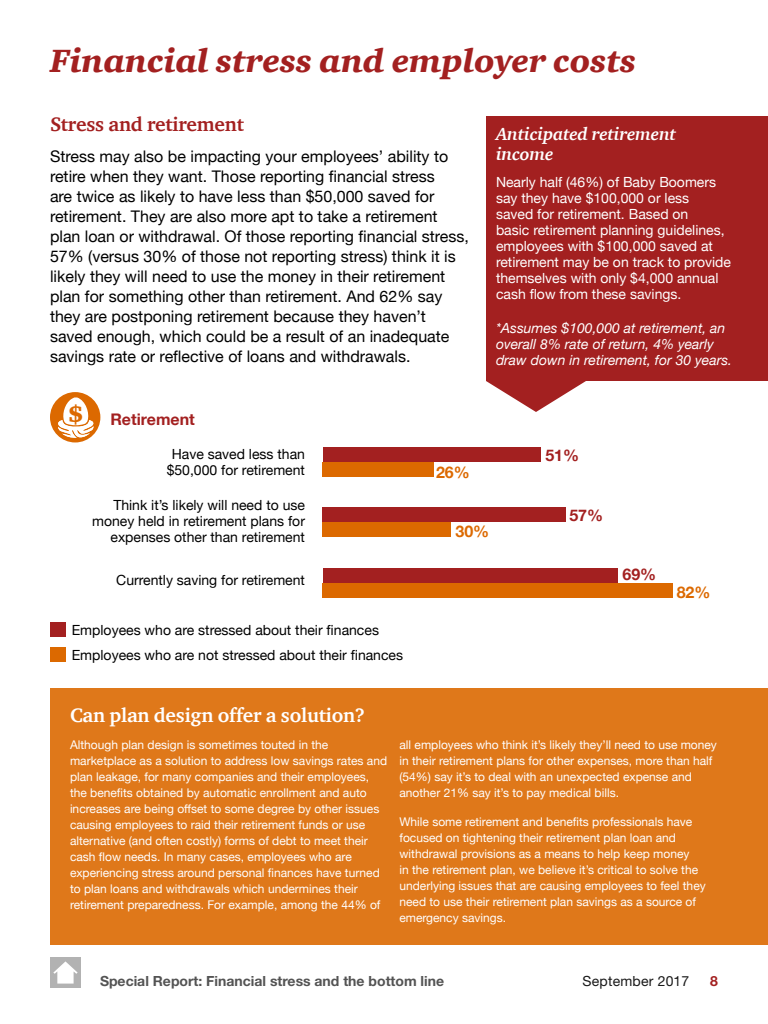
<style>
.page{position:relative;width:768px;height:1024px;background:#fff}
.page>*{position:absolute;margin:0;border:0;box-sizing:border-box;transform-origin:0 0}
.t1{font:italic 900 33px "ITC Charter Com";color:#a32020}
.t2{font:700 20px "ITC Charter Com";letter-spacing:-.01em;color:#fff}
.t3{font:700 20px "ITC Charter Com";letter-spacing:-.01em;color:#a32020}
.t4{font:italic 700 18px/20px "ITC Charter Com";letter-spacing:-.01em;color:#fff}
.t5{font:16px/20px "Helvetica Neue";color:#000}
.t6{font:700 16px "Helvetica Neue";color:#a32020}
.t7{font:700 16px "Helvetica Neue";color:#dc6900}
.t8{font:14px/16px "Helvetica Neue";color:#000;text-align:center}
.t9{font:14px/16px "Helvetica Neue";color:#fff}
.t10{font:italic 14px/16px "Helvetica Neue";color:#fff}
.t11{font:700 14px "Helvetica Neue LT Std";color:#535353}
.t12{font:14px "Helvetica Neue LT Std";letter-spacing:.015em;color:#191919}
.t13{font:700 14px "Helvetica Neue LT Std";color:#a32020}
.t14{font:12px/16px "Helvetica Neue";color:#fff}
</style>
<div class="page">
<div style="left:50px;top:957px;width:31px;height:31px;background:#b2b2b2"></div>
<svg style="left:53px;top:961px;width:25px;height:23px"></svg>
<div style="left:50px;top:392px;width:50px;height:50px;background:#dc6900;border-radius:50%"></div>
<svg style="left:57px;top:397px;width:37px;height:41px"></svg>
<div style="left:65px;top:403px;width:22px;height:22px;background:#fff;border-radius:50%"></div>
<div style="left:50px;top:647px;width:16px;height:14px;background:#dc6900"></div>
<div style="left:50px;top:623px;width:16px;height:14px;background:#a32020"></div>
<div style="left:323px;top:447px;width:218px;height:15px;background:#a32020"></div>
<div style="left:323px;top:462px;width:111px;height:15px;background:#dc6900"></div>
<div style="left:323px;top:507px;width:243px;height:15px;background:#a32020"></div>
<div style="left:323px;top:522px;width:128px;height:15px;background:#dc6900"></div>
<div style="left:323px;top:568px;width:295px;height:15px;background:#a32020"></div>
<div style="left:323px;top:583px;width:350px;height:15px;background:#dc6900"></div>
<div style="left:50px;top:688px;width:718px;height:257px;background:#df781a"></div>
<div style="left:486px;top:117px;width:282px;height:264px;background:#a32020"></div>
<svg style="left:486px;top:381px;width:100px;height:31px"></svg>
<h1 class="t1" style="left:50px;top:41px;width:588px">Financial stress and employer costs</h1>
<h2 class="t3" style="left:50px;top:112px;width:195px">Stress and retirement</h2>
<p class="t5" style="left:50px;top:147px;width:420px">Stress may also be impacting your employees’ ability to retire when they want. Those reporting financial stress<br>are twice as likely to have less than $50,000 saved for retirement. They are also more apt to take a retirement plan loan or withdrawal. Of those reporting financial stress, 57% (versus 30% of those not reporting stress) think it is likely they will need to use the money in their retirement plan for something other than retirement. And 62% say they are postponing retirement because they haven’t saved enough, which could be a result of an inadequate savings rate or reflective of loans and withdrawals.</p>
<h3 class="t6" style="left:68px;top:407px;width:128px"><sup>$</sup> Retirement</h3>
<p class="t8" style="left:167px;top:447px;width:140px">Have saved less than $50,000 for retirement</p>
<p class="t8" style="left:92px;top:498px;width:214px;text-align:right">Think it’s likely will need to use money held in retirement plans for expenses other than retirement</p>
<p class="t8" style="left:116px;top:573px;width:190px">Currently saving for retirement</p>
<p class="t8" style="left:72px;top:618px;width:333px;line-height:25px;text-align:left">Employees who are stressed about their finances<br>Employees who are not stressed about their finances</p>
<h3 class="t4" style="left:496px;top:124px;width:182px">Anticipated retirement income</h3>
<p class="t9" style="left:496px;top:175px;width:236px">Nearly half (46%) of Baby Boomers say they have $100,000 or less<br>saved for retirement. Based on<br>basic retirement planning guidelines, employees with $100,000 saved at retirement may be on track to provide themselves with only $4,000 annual cash flow from these savings.</p>
<p class="t10" style="left:496px;top:321px;width:237px">*Assumes $100,000 at retirement, an overall 8% rate of return, 4% yearly draw down in retirement, for 30 years.</p>
<h3 class="t6" style="left:545px;top:442px;width:35px">51%</h3>
<h3 class="t7" style="left:436px;top:459px;width:35px">26%</h3>
<h3 class="t6" style="left:569px;top:503px;width:35px">57%</h3>
<h3 class="t7" style="left:455px;top:519px;width:35px">30%</h3>
<h3 class="t6" style="left:622px;top:562px;width:35px">69%</h3>
<h3 class="t7" style="left:677px;top:580px;width:35px">82%</h3>
<h2 class="t2" style="left:70px;top:703px;width:296px">Can plan design offer a solution?</h2>
<p class="t14" style="left:70px;top:738px;width:319px">Although plan design is sometimes touted in the marketplace as a solution to address low savings rates and plan leakage, for many companies and their employees, the benefits obtained by automatic enrollment and auto increases are being offset to some degree by other issues causing employees to raid their retirement funds or use alternative (and often costly) forms of debt to meet their cash flow needs. In many cases, employees who are experiencing stress around personal finances have turned to plan loans and withdrawals which undermines their retirement preparedness. For example, among the 44% of</p>
<p class="t14" style="left:399px;top:738px;width:319px">all employees who think it’s likely they’ll need to use money in their retirement plans for other expenses, more than half (54%) say it’s to deal with an unexpected expense and another 21% say it’s to pay medical bills.</p>
<p class="t14" style="left:399px;top:815px;width:308px">While some retirement and benefits professionals have focused on tightening their retirement plan loan and withdrawal provisions as a means to help keep money<br>in the retirement plan, we believe it’s critical to solve the underlying issues that are causing employees to feel they need to use their retirement plan savings as a source of emergency savings.</p>
<p class="t11" style="left:100px;top:972px;width:346px">Special Report: Financial stress and the bottom line</p>
<p class="t12" style="left:583px;top:972px;width:108px">September 2017</p>
<p class="t13" style="left:710px;top:972px;width:9px">8</p>
</div>
